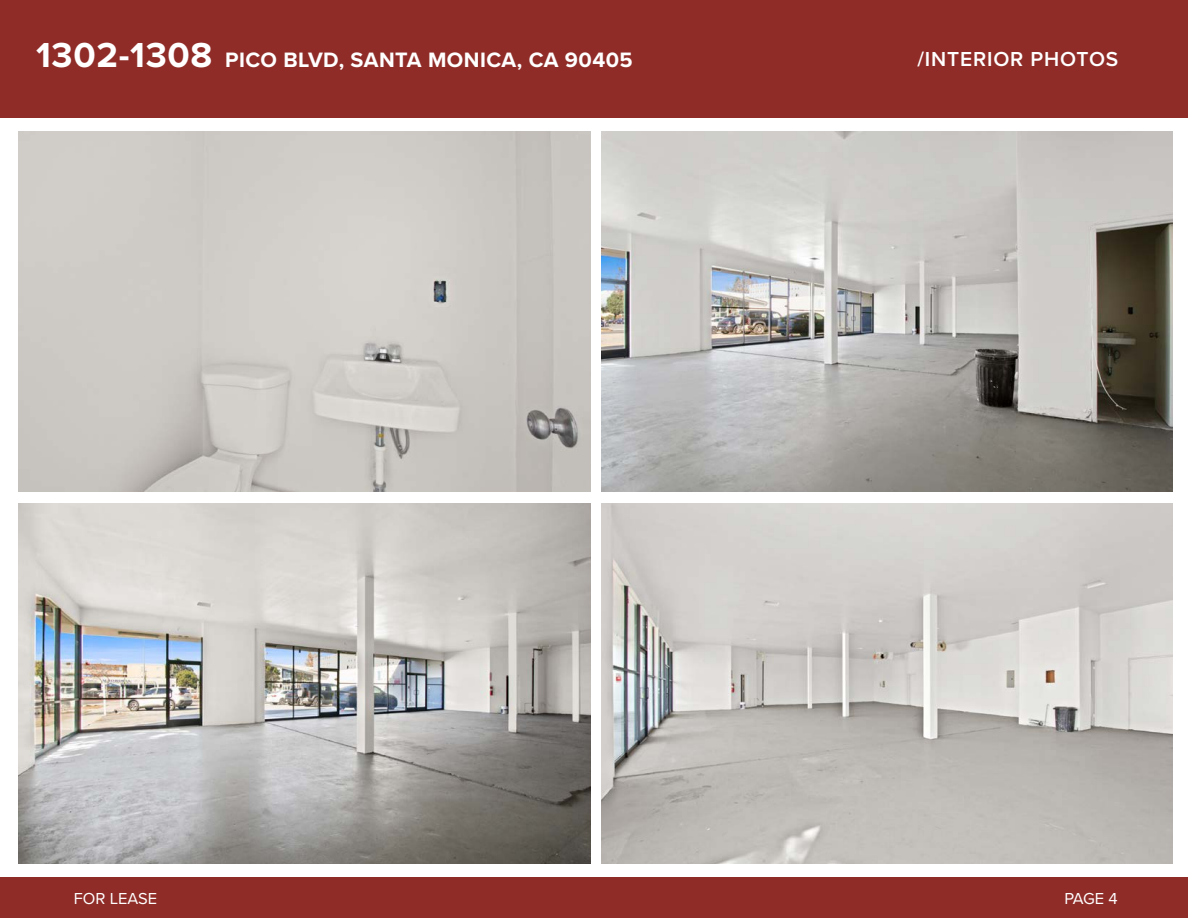
<style>
.page{position:relative;width:1188px;height:918px;background:#fff}
.page>*{position:absolute;margin:0;border:0;box-sizing:border-box;transform-origin:0 0}
.t1{font:700 21.6px "Proxima Nova";letter-spacing:.02em;color:#fff}
.t2{font:600 21px "Proxima Nova";letter-spacing:.04em;color:#fff}
.t3{font:16.5px "Proxima Nova";color:#fff}
.s1{font-size:36px}
</style>
<div class="page">
<div style="left:0;top:878px;width:1188px;height:40px;background:#8f2c28"></div>
<div style="left:0;top:0;width:1188px;height:117px;background:#8f2c28"></div>
<img style="left:19px;top:131px;width:571px;height:360px">
<img style="left:19px;top:504px;width:571px;height:360px">
<img style="left:602px;top:131px;width:571px;height:360px">
<img style="left:602px;top:504px;width:571px;height:360px">
<p class="t1" style="left:36px;top:44px;width:598px"><span class="s1">1302-1308</span> PICO BLVD, SANTA MONICA, CA 90405</p>
<p class="t2" style="left:917px;top:43px;width:202px">/INTERIOR PHOTOS</p>
<p class="t3" style="left:74px;top:887px;width:85px">FOR LEASE</p>
<p class="t3" style="left:1065px;top:887px;width:55px">PAGE 4</p>
</div>
